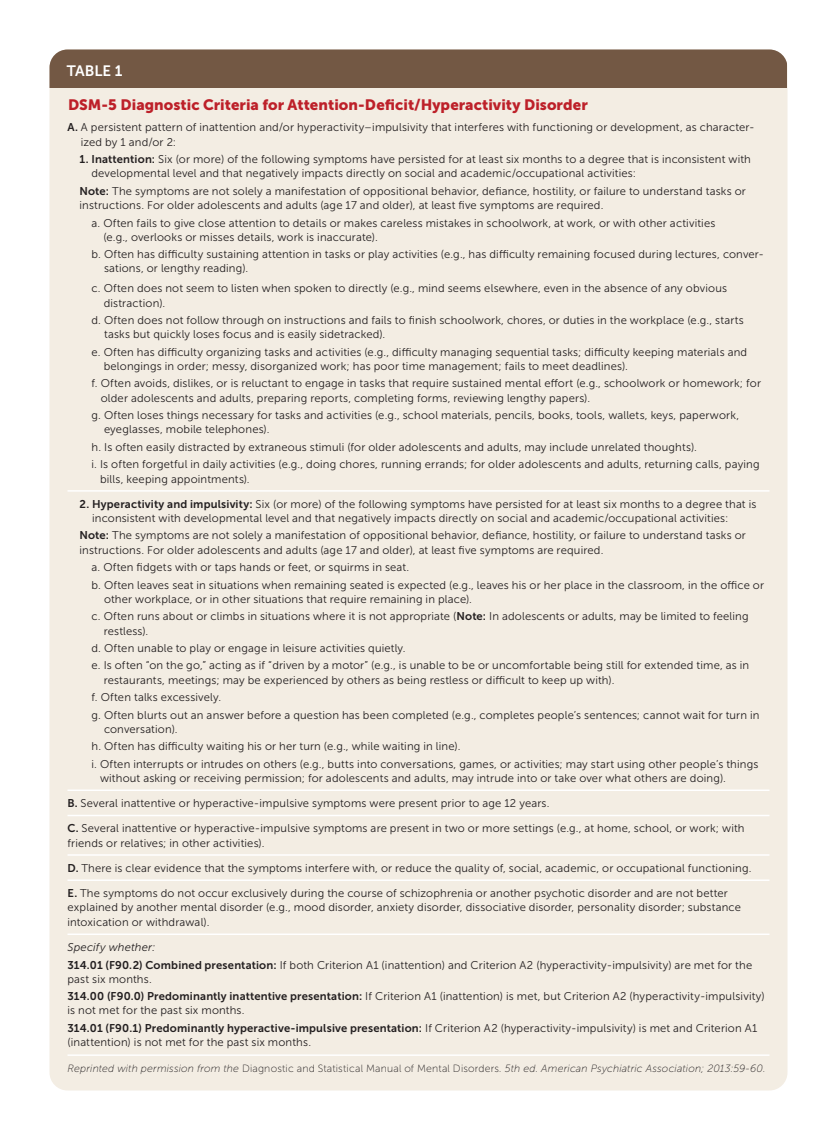
<style>
.page{position:relative;width:837px;height:1134px;background:#fff}
.page>*{position:absolute;margin:0;border:0;box-sizing:border-box;transform-origin:0 0}
.table_title{font:15px "Museo Sans 900";letter-spacing:.005em;color:#bd2029}
.table{font:15px "Museo Sans 700";color:#fff}
.table_data_indent{font:11.25px/14.2px "Museo Sans 300";letter-spacing:.015em;color:#231f20}
.table_data_last_col{font:11.25px/14.2px "Museo Sans 300";letter-spacing:.015em;color:#231f20}
.table_data{font:italic 11.25px "Museo Sans 300";letter-spacing:.015em;color:#231f20}
.table_fig_note{font:italic 10.5px "Museo Sans 100";letter-spacing:.015em;color:#231f20}
.s1{font-family:"Museo Sans 700"}
.s2{font-style:normal}
</style>
<div class="page">
<div style="left:50px;top:50px;width:738px;height:1040px;background:#f3ede3;border-radius:18px"></div>
<hr style="left:68px;top:490px;width:702px;height:2px;background:#fff">
<hr style="left:68px;top:790px;width:702px;height:1px;background:#fff">
<hr style="left:68px;top:815px;width:702px;height:1px;background:#fff">
<hr style="left:68px;top:854px;width:702px;height:2px;background:#fff">
<hr style="left:68px;top:879px;width:702px;height:2px;background:#fff">
<hr style="left:68px;top:934px;width:702px;height:1px;background:#fff">
<hr style="left:68px;top:1054px;width:702px;height:2px;background:#fff">
<div style="left:50px;top:50px;width:738px;height:38px;background:#735844"></div>
<p class="table" style="left:67px;top:62px;width:57px">TABLE 1</p>
<p class="table_title" style="left:68px;top:96px;width:521px">DSM-5 Diagnostic Criteria for Attention-Deficit/Hyperactivity Disorder</p>
<p class="table_data_last_col" style="left:81px;top:121px;width:675px;text-indent:-13px"><span class="s1">A.</span> A persistent pattern of inattention and/or hyperactivity–impulsivity that interferes with functioning or development, as character&shy;ized by 1 and/or 2:</p>
<p class="table_data_indent" style="left:91px;top:152px;width:661px;text-indent:-12px"><span class="s1">1. Inattention:</span> Six (or more) of the following symptoms have persisted for at least six months to a degree that is inconsistent with developmental level and that negatively impacts directly on social and academic/occupational activities:</p>
<p class="table_data_last_col" style="left:80px;top:184px;width:668px"><span class="s1">Note:</span> The symptoms are not solely a manifestation of oppositional behavior, defiance, hostility, or failure to understand tasks or instructions. For older adolescents and adults (age 17 and older), at least five symptoms are required.</p>
<p class="table_data_indent" style="left:103px;top:216px;width:614px;text-indent:-12px">a. Often fails to give close attention to details or makes careless mistakes in schoolwork, at work, or with other activities (e.g., overlooks or misses details, work is inaccurate).</p>
<p class="table_data_indent" style="left:104px;top:247px;width:662px;text-indent:-13px">b. Often has difficulty sustaining attention in tasks or play activities (e.g., has difficulty remaining focused during lectures, conver&shy;sations, or lengthy reading).</p>
<p class="table_data_indent" style="left:104px;top:281px;width:625px;text-indent:-12px">c. Often does not seem to listen when spoken to directly (e.g., mind seems elsewhere, even in the absence of any obvious distraction).</p>
<p class="table_data_indent" style="left:104px;top:313px;width:641px;text-indent:-13px">d. Often does not follow through on instructions and fails to finish schoolwork, chores, or duties in the workplace (e.g., starts tasks but quickly loses focus and is easily sidetracked).</p>
<p class="table_data_indent" style="left:104px;top:345px;width:645px;text-indent:-12px">e. Often has difficulty organizing tasks and activities (e.g., difficulty managing sequential tasks; difficulty keeping materials and belongings in order; messy, disorganized work; has poor time management; fails to meet deadlines).</p>
<p class="table_data_indent" style="left:101px;top:377px;width:662px;text-indent:-9px">f. Often avoids, dislikes, or is reluctant to engage in tasks that require sustained mental effort (e.g., schoolwork or homework; for older adolescents and adults, preparing reports, completing forms, reviewing lengthy papers).</p>
<p class="table_data_indent" style="left:104px;top:408px;width:637px;text-indent:-13px">g. Often loses things necessary for tasks and activities (e.g., school materials, pencils, books, tools, wallets, keys, paperwork, eyeglasses, mobile telephones).</p>
<p class="table_data_indent" style="left:92px;top:440px;width:607px">h. Is often easily distracted by extraneous stimuli (for older adolescents and adults, may include unrelated thoughts).</p>
<p class="table_data_indent" style="left:100px;top:457px;width:661px;text-indent:-9px">i. Is often forgetful in daily activities (e.g., doing chores, running errands; for older adolescents and adults, returning calls, paying bills, keeping appointments).</p>
<p class="table_data_last_col" style="left:92px;top:497px;width:666px;text-indent:-13px"><span class="s1">2. Hyperactivity and impulsivity:</span> Six (or more) of the following symptoms have persisted for at least six months to a degree that is inconsistent with developmental level and that negatively impacts directly on social and academic/occupational activities:</p>
<p class="table_data_last_col" style="left:80px;top:529px;width:668px"><span class="s1">Note:</span> The symptoms are not solely a manifestation of oppositional behavior, defiance, hostility, or failure to understand tasks or instructions. For older adolescents and adults (age 17 and older), at least five symptoms are required.</p>
<p class="table_data_indent" style="left:92px;top:560px;width:319px">a. Often fidgets with or taps hands or feet, or squirms in seat.</p>
<p class="table_data_indent" style="left:104px;top:578px;width:662px;text-indent:-13px">b. Often leaves seat in situations when remaining seated is expected (e.g., leaves his or her place in the classroom, in the office or other workplace, or in other situations that require remaining in place).</p>
<p class="table_data_indent" style="left:104px;top:609px;width:646px;text-indent:-12px">c. Often runs about or climbs in situations where it is not appropriate (<span class="s1">Note:</span> In adolescents or adults, may be limited to feeling restless).</p>
<p class="table_data_indent" style="left:92px;top:641px;width:316px">d. Often unable to play or engage in leisure activities quietly.</p>
<p class="table_data_indent" style="left:104px;top:658px;width:647px;text-indent:-12px">e. Is often “on the go,” acting as if “driven by a motor” (e.g., is unable to be or uncomfortable being still for extended time, as in restaurants, meetings; may be experienced by others as being restless or difficult to keep up with).</p>
<p class="table_data_indent" style="left:92px;top:690px;width:131px">f. Often talks excessively.</p>
<p class="table_data_indent" style="left:104px;top:708px;width:657px;text-indent:-13px">g. Often blurts out an answer before a question has been completed (e.g., completes people’s sentences; cannot wait for turn in conversation).</p>
<p class="table_data_indent" style="left:92px;top:739px;width:371px">h. Often has difficulty waiting his or her turn (e.g., while waiting in line).</p>
<p class="table_data_indent" style="left:100px;top:757px;width:660px;text-indent:-9px">i. Often interrupts or intrudes on others (e.g., butts into conversations, games, or activities; may start using other people’s things without asking or receiving permission; for adolescents and adults, may intrude into or take over what others are doing).</p>
<p class="table_data_last_col" style="left:68px;top:796px;width:484px"><span class="s1">B.</span> Several inattentive or hyperactive-impulsive symptoms were present prior to age 12 years.</p>
<p class="table_data_last_col" style="left:68px;top:821px;width:679px"><span class="s1">C.</span> Several inattentive or hyperactive-impulsive symptoms are present in two or more settings (e.g., at home, school, or work; with friends or relatives; in other activities).</p>
<p class="table_data_last_col" style="left:68px;top:861px;width:686px"><span class="s1">D.</span> There is clear evidence that the symptoms interfere with, or reduce the quality of, social, academic, or occupational functioning.</p>
<p class="table_data_last_col" style="left:68px;top:886px;width:675px"><span class="s1">E.</span> The symptoms do not occur exclusively during the course of schizophrenia or another psychotic disorder and are not better explained by another mental disorder (e.g., mood disorder, anxiety disorder, dissociative disorder, personality disorder; substance intoxication or withdrawal).</p>
<p class="table_data" style="left:68px;top:941px;width:90px">Specify whether:</p>
<p class="table_data_last_col" style="left:68px;top:958px;width:686px"><span class="s1">314.01 (F90.2) Combined presentation:</span> If both Criterion A1 (inattention) and Criterion A2 (hyperactivity-impulsivity) are met for the past six months.</p>
<p class="table_data_last_col" style="left:68px;top:989px;width:699px"><span class="s1">314.00 (F90.0) Predominantly inattentive presentation:</span> If Criterion A1 (inattention) is met, but Criterion A2 (hyperactivity-impulsivity) is not met for the past six months.</p>
<p class="table_data_last_col" style="left:68px;top:1021px;width:691px"><span class="s1">314.01 (F90.1) Predominantly hyperactive-impulsive presentation:</span> If Criterion A2 (hyperactivity-impulsivity) is met and Criterion A1 (inattention) is not met for the past six months.</p>
<p class="table_fig_note" style="left:68px;top:1063px;width:700px">Reprinted with permission from the <span class="s2">Diagnostic and Statistical Manual of Mental Disorders</span>. 5th ed. American Psychiatric Association; 2013:59-60.</p>
</div>
